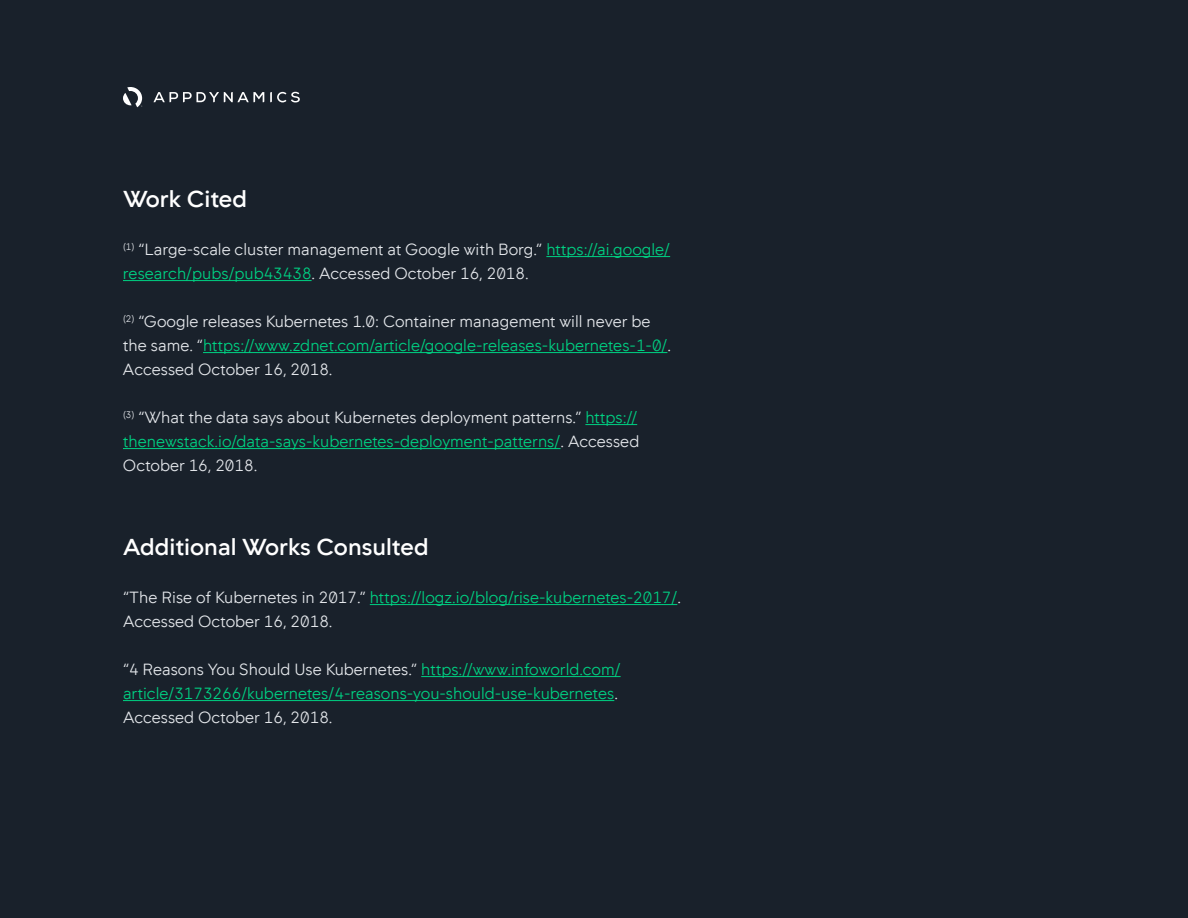
<style>
.page{position:relative;width:1188px;height:918px;background:#19212b}
.page>*{position:absolute;margin:0;border:0;box-sizing:border-box;transform-origin:0 0}
.t1{font:500 24px "App D Sans";color:#fff}
.t2{font:300 16.5px/24px "App D Sans";color:#e4e7eb}
.t3{font:300 16.5px/24px "App D Sans";color:#00d182}
.s1{color:#00d182}
.s2{color:#e4e7eb}
</style>
<div class="page">
<hr style="left:546px;top:256px;width:124px;height:1px;background:#00d182">
<hr style="left:123px;top:280px;width:189px;height:1px;background:#00d182">
<hr style="left:203px;top:352px;width:464px;height:1px;background:#00d182">
<hr style="left:585px;top:424px;width:52px;height:1px;background:#00d182">
<hr style="left:123px;top:448px;width:438px;height:1px;background:#00d182">
<hr style="left:370px;top:604px;width:307px;height:1px;background:#00d182">
<hr style="left:421px;top:676px;width:200px;height:1px;background:#00d182">
<hr style="left:123px;top:700px;width:491px;height:1px;background:#00d182">
<svg style="left:123px;top:87px;width:19px;height:20px"></svg>
<svg style="left:153px;top:92px;width:147px;height:10px"></svg>
<p class="t1" style="left:123px;top:185px;width:126px">Work Cited</p>
<p class="t2" style="left:123px;top:237px;width:549px"><sup>(1)</sup> “Large-scale cluster management at Google with Borg.” <span class="s1">https://ai.google/ research/pubs/pub43438</span>. Accessed October 16, 2018.</p>
<p class="t2" style="left:123px;top:309px;width:550px"><sup>(2)</sup> “Google releases Kubernetes 1.0: Container management will never be the same. “<span class="s1">https://www.zdnet.com/article/google-releases-kubernetes-1-0/</span>.<br>Accessed October 16, 2018.</p>
<p class="t2" style="left:123px;top:405px;width:518px"><sup>(3)</sup> “What the data says about Kubernetes deployment patterns.” <span class="s1">https:// thenewstack.io/data-says-kubernetes-deployment-patterns/</span>. Accessed<br>October 16, 2018.</p>
<p class="t1" style="left:123px;top:533px;width:307px">Additional Works Consulted</p>
<p class="t2" style="left:123px;top:585px;width:559px">“The Rise of Kubernetes in 2017.” <span class="s1">https://logz.io/blog/rise-kubernetes-2017/</span>.<br>Accessed October 16, 2018.</p>
<p class="t3" style="left:123px;top:657px;width:499px"><span class="s2">“4 Reasons You Should Use Kubernetes.”</span> https://www.infoworld.com/ article/3173266/kubernetes/4-reasons-you-should-use-kubernetes<span class="s2">.<br>Accessed October 16, 2018.</span></p>
</div>
